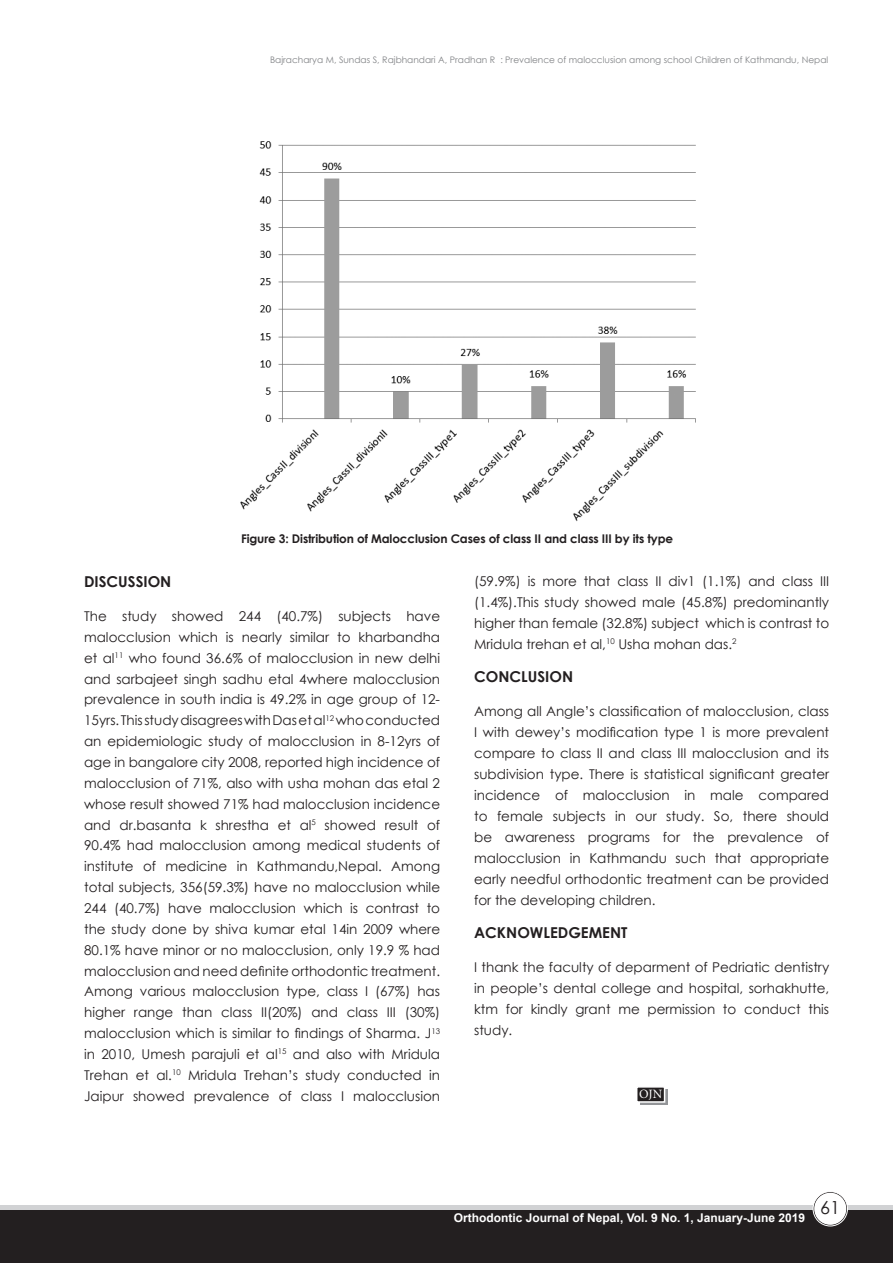
<style>
.page{position:relative;width:893px;height:1263px;background:#fff}
.page>*{position:absolute;margin:0;border:0;box-sizing:border-box;transform-origin:0 0}
.t1{font:18px "Century Gothic";color:#231f20}
.t2{font:700 15px "Century Gothic";color:#231f20}
.t3{font:13.5px/20.9px "Century Gothic";color:#231f20;text-align:justify}
.t4{font:12.75px "Minion Pro";color:#fff}
.t5{font:700 12px "Century Gothic";letter-spacing:-.01em;color:#231f20}
.t6{font:700 12px "Arial";color:#fff}
.t7{font:9px "Century Gothic";color:#808285}
</style>
<div class="page">
<div style="left:0;top:1205px;width:893px;height:58px;background:linear-gradient(to right,#d1d2d4,#d1d2d4)"></div>
<div style="left:0;top:1211px;width:893px;height:52px;background:#231f20"></div>
<div style="left:814px;top:1192px;width:33px;height:33px;background:#fff;border-radius:50%"></div>
<div style="left:813px;top:1192px;width:34px;height:34px;border:1px solid #231f20;border-radius:50%"></div>
<div style="left:813px;top:1191px;width:35px;height:35px;border:1px solid #fff;border-radius:50%"></div>
<img style="left:240px;top:141px;width:456px;height:381px">
<svg style="left:640px;top:1090px;width:27px;height:15px"></svg>
<div style="left:636px;top:1086px;width:29px;height:17px;background:#231f20;border:2px solid #fff"></div>
<p class="t7" style="left:270px;top:54px;width:560px">Bajracharya M, Sundas S, Rajbhandari A, Pradhan R : Prevalence of malocclusion among school Children of Kathmandu, Nepal</p>
<p class="t5" style="left:241px;top:529px;width:434px">Figure 3: Distribution of Malocclusion Cases of class II and class III by its type</p>
<p class="t2" style="left:84px;top:571px;width:89px">DISCUSSION</p>
<p class="t3" style="left:84px;top:605px;width:358px">The study showed 244 (40.7%) subjects have malocclusion which is nearly similar to kharbandha et al<sup>11</sup> who found 36.6% of malocclusion in new delhi and sarbajeet singh sadhu etal 4where malocclusion prevalence in south india is 49.2% in age group of 12- 15yrs. This study disagrees with Das et al<sup>12</sup> who conducted an epidemiologic study of malocclusion in 8-12yrs of age in bangalore city 2008, reported high incidence of malocclusion of 71%, also with usha mohan das etal 2 whose result showed 71% had malocclusion incidence and dr.basanta k shrestha et al<sup>5</sup> showed result of 90.4% had malocclusion among medical students of institute of medicine in Kathmandu,Nepal. Among total subjects, 356(59.3%) have no malocclusion while 244 (40.7%) have malocclusion which is contrast to the study done by shiva kumar etal 14in 2009 where 80.1% have minor or no malocclusion, only 19.9 % had malocclusion and need definite orthodontic treatment.<br>Among various malocclusion type, class I (67%) has higher range than class II(20%) and class III (30%) malocclusion which is similar to findings of Sharma. J<sup>13 </sup>in 2010, Umesh parajuli et al<sup>15</sup> and also with Mridula Trehan et al.<sup>10</sup> Mridula Trehan’s study conducted in Jaipur showed prevalence of class I malocclusion</p>
<p class="t3" style="left:474px;top:571px;width:357px">(59.9%) is more that class II div1 (1.1%) and class III (1.4%).This study showed male (45.8%) predominantly higher than female (32.8%) subject which is contrast to Mridula trehan et al,<sup>10</sup> Usha mohan das.<sup>2</sup></p>
<p class="t2" style="left:474px;top:665px;width:100px">CONCLUSION</p>
<p class="t3" style="left:474px;top:700px;width:357px">Among all Angle’s classification of malocclusion, class I with dewey’s modification type 1 is more prevalent compare to class II and class III malocclusion and its subdivision type. There is statistical significant greater incidence of malocclusion in male compared to female subjects in our study. So, there should be awareness programs for the prevalence of malocclusion in Kathmandu such that appropriate early needful orthodontic treatment can be provided for the developing children.</p>
<p class="t2" style="left:474px;top:922px;width:155px">ACKNOWLEDGEMENT</p>
<p class="t3" style="left:474px;top:957px;width:357px">I thank the faculty of deparment of Pedriatic dentistry in people’s dental college and hospital, sorhakhutte, ktm for kindly grant me permission to conduct this study.</p>
<p class="t4" style="left:639px;top:1085px;width:24px">OJN</p>
<p class="t6" style="left:454px;top:1209px;width:353px">Orthodontic Journal of Nepal, Vol. 9 No. 1, January-June 2019</p>
<h1 class="t1" style="left:820px;top:1195px;width:21px">61</h1>
</div>
